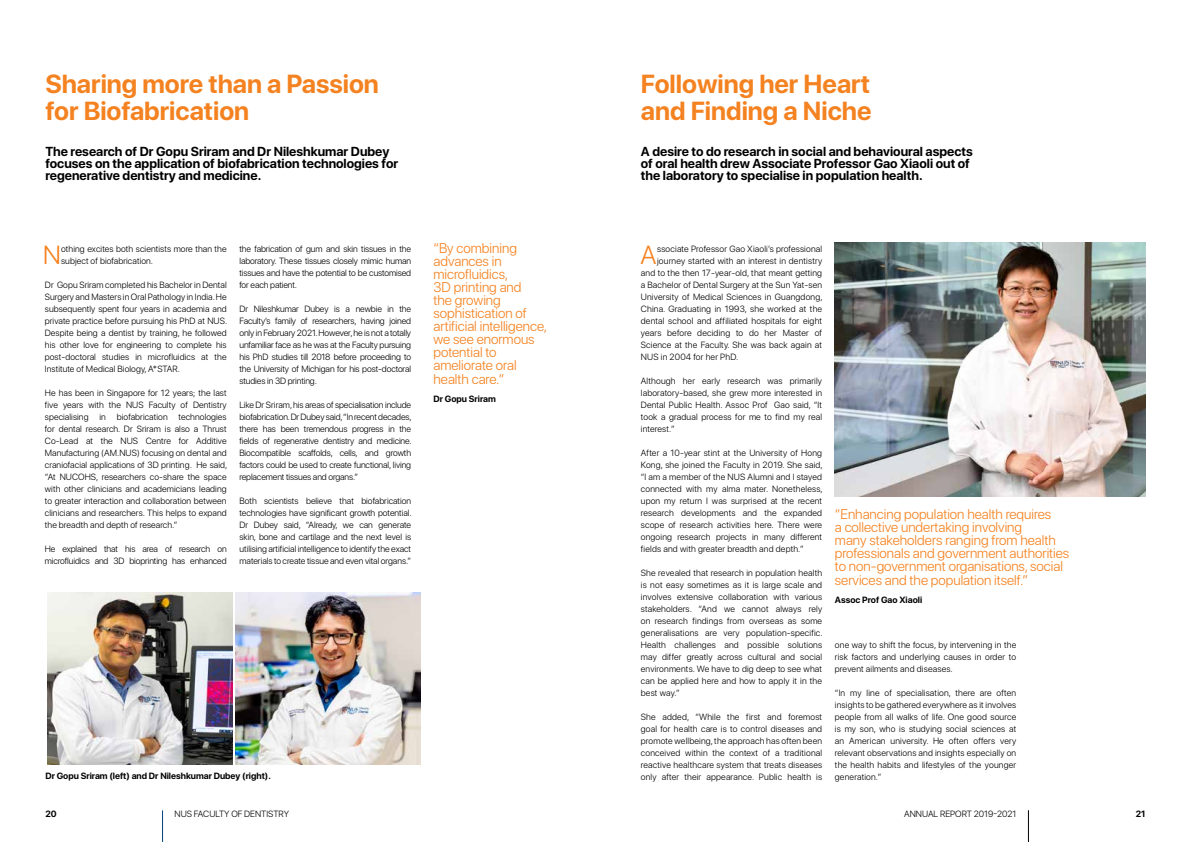
<style>
.page{position:relative;width:1191px;height:842px;background:#fff}
.page>*{position:absolute;margin:0;border:0;box-sizing:border-box;transform-origin:0 0}
.t1{font:700 26px/27px "SF Pro Display";color:#f58220}
.t2{font:300 26px "SF Pro Display";color:#f58220}
.t3{font:300 14px/13.1px "SF Pro Display";color:#f58220}
.t4{font:700 13px/12px "SF Pro Display";color:#000}
.t5{font:300 9px/12px "SF Pro Display";letter-spacing:.02em;color:#000;text-align:justify}
.t6{font:700 9px "SF Pro Display";color:#000}
.t7{font:300 9px/12px "SF Pro Display";letter-spacing:-.01em;color:#000}
.t8{font:300 9px "SF Pro Display";color:#000}
</style>
<div class="page">
<hr style="left:162px;top:810px;width:1px;height:32px;background:#004282">
<hr style="left:1028px;top:810px;width:1px;height:32px;background:#000">
<img style="left:47px;top:592px;width:185px;height:172px">
<img style="left:236px;top:592px;width:185px;height:172px">
<img style="left:835px;top:242px;width:310px;height:254px">
<h1 class="t1" style="left:45px;top:70px;width:335px">Sharing more than a Passion for Biofabrication</h1>
<h3 class="t4" style="left:45px;top:146px;width:354px">The research of Dr Gopu Sriram and Dr Nileshkumar Dubey focuses on the application of biofabrication technologies for regenerative dentistry and medicine.</h3>
<h1 class="t1" style="left:641px;top:70px;width:232px">Following her Heart and Finding a Niche</h1>
<h3 class="t4" style="left:641px;top:146px;width:333px">A desire to do research in social and behavioural aspects of oral health drew Associate Professor Gao Xiaoli out of the laboratory to specialise in population health.</h3>
<h2 class="t3" style="left:433px;top:242px;width:115px">“By combining advances in microfluidics,<br>3D printing and<br>the growing sophistication of artificial intelligence, we see enormous potential to ameliorate oral health care.”</h2>
<p class="t6" style="left:433px;top:393px;width:64px">Dr Gopu Sriram</p>
<h1 class="t2" style="left:640px;top:236px;width:18px">A</h1>
<p class="t5" style="left:657px;top:243px;width:166px">ssociate Professor Gao Xiaoli’s professional</p>
<p class="t5" style="left:239px;top:243px;width:173px">the fabrication of gum and skin tissues in the laboratory. These tissues closely mimic human tissues and have the potential to be customised for each patient.</p>
<p class="t5" style="left:239px;top:303px;width:173px">Dr Nileshkumar Dubey is a newbie in the Faculty’s family of researchers, having joined only in February 2021. However, he is not a totally unfamiliar face as he was at the Faculty pursuing his PhD studies till 2018 before proceeding to the University of Michigan for his post-doctoral studies in 3D printing.</p>
<p class="t5" style="left:239px;top:399px;width:174px">Like Dr Sriram, his areas of specialisation include biofabrication. Dr Dubey said, “In recent decades, there has been tremendous progress in the fields of regenerative dentistry and medicine.<br>Biocompatible scaffolds, cells, and growth factors could be used to create functional, living replacement tissues and organs.”</p>
<p class="t5" style="left:239px;top:495px;width:174px">Both scientists believe that biofabrication technologies have significant growth potential.<br>Dr Dubey said, “Already, we can generate skin, bone and cartilage and the next level is utilising artificial intelligence to identify the exact materials to create tissue and even vital organs.”</p>
<h1 class="t2" style="left:43px;top:236px;width:19px">N</h1>
<p class="t5" style="left:61px;top:243px;width:167px">othing excites both scientists more than the subject of biofabrication.</p>
<p class="t5" style="left:45px;top:279px;width:184px">Dr Gopu Sriram completed his Bachelor in Dental Surgery and Masters in Oral Pathology in India. He subsequently spent four years in academia and private practice before pursuing his PhD at NUS.<br>Despite being a dentist by training, he followed his other love for engineering to complete his post-doctoral studies in microfluidics at the Institute of Medical Biology, A*STAR.</p>
<p class="t5" style="left:45px;top:387px;width:184px">He has been in Singapore for 12 years; the last five years with the NUS Faculty of Dentistry specialising in biofabrication technologies for dental research. Dr Sriram is also a Thrust Co-Lead at the NUS Centre for Additive Manufacturing (AM.NUS) focusing on dental and craniofacial applications of 3D printing. He said, “At NUCOHS, researchers co-share the space with other clinicians and academicians leading to greater interaction and collaboration between clinicians and researchers. This helps to expand the breadth and depth of research.”</p>
<p class="t7" style="left:45px;top:543px;width:183px">He explained that his area of research on microfluidics and 3D bioprinting has enhanced</p>
<p class="t5" style="left:657px;top:255px;width:167px">journey started with an interest in dentistry</p>
<p class="t5" style="left:641px;top:267px;width:183px">and to the then 17-year-old, that meant getting</p>
<p class="t5" style="left:641px;top:279px;width:183px">a Bachelor of Dental Surgery at the Sun Yat-sen</p>
<p class="t5" style="left:641px;top:291px;width:183px">University of Medical Sciences in Guangdong,</p>
<p class="t5" style="left:641px;top:303px;width:183px">China. Graduating in 1993, she worked at the</p>
<p class="t5" style="left:641px;top:315px;width:183px">dental school and affiliated hospitals for eight</p>
<p class="t5" style="left:641px;top:327px;width:183px">years before deciding to do her Master of</p>
<p class="t5" style="left:641px;top:339px;width:183px">Science at the Faculty. She was back again at</p>
<p class="t5" style="left:641px;top:351px;width:99px">NUS in 2004 for her PhD.</p>
<p class="t5" style="left:641px;top:375px;width:183px">Although her early research was primarily laboratory-based, she grew more interested in Dental Public Health. Assoc Prof Gao said, “It took a gradual process for me to find my real interest.”</p>
<p class="t5" style="left:641px;top:447px;width:183px">After a 10-year stint at the University of Hong Kong, she joined the Faculty in 2019. She said, “I am a member of the NUS Alumni and I stayed connected with my alma mater. Nonetheless, upon my return I was surprised at the recent research developments and the expanded scope of research activities here. There were ongoing research projects in many different fields and with greater breadth and depth.”</p>
<p class="t5" style="left:641px;top:567px;width:183px">She revealed that research in population health is not easy sometimes as it is large scale and involves extensive collaboration with various stakeholders. “And we cannot always rely on research findings from overseas as some generalisations are very population-specific.<br>Health challenges and possible solutions may differ greatly across cultural and social environments. We have to dig deep to see what can be applied here and how to apply it in the best way.”</p>
<p class="t5" style="left:641px;top:711px;width:183px">She added, “While the first and foremost goal for health care is to control diseases and promote wellbeing, the approach has often been conceived within the context of a traditional reactive healthcare system that treats diseases only after their appearance. Public health is</p>
<p class="t3" style="left:835px;top:508px;width:236px">“Enhancing population health requires<br>a collective undertaking involving<br>many stakeholders ranging from health professionals and government authorities to non-government organisations, social services and the population itself.”</p>
<p class="t6" style="left:835px;top:595px;width:89px">Assoc Prof Gao Xiaoli</p>
<p class="t5" style="left:835px;top:639px;width:183px">one way to shift the focus, by intervening in the risk factors and underlying causes in order to prevent ailments and diseases.</p>
<p class="t5" style="left:835px;top:687px;width:183px">“In my line of specialisation, there are often insights to be gathered everywhere as it involves people from all walks of life. One good source is my son, who is studying social sciences at an American university. He often offers very relevant observations and insights especially on the health habits and lifestyles of the younger</p>
<p class="t6" style="left:45px;top:770px;width:227px">Dr Gopu Sriram (left) and Dr Nileshkumar Dubey (right).</p>
<p class="t5" style="left:835px;top:771px;width:48px">generation.”</p>
<p class="t6" style="left:45px;top:808px;width:13px">20</p>
<p class="t8" style="left:174px;top:807px;width:116px">NUS FACULTY OF DENTISTRY</p>
<p class="t8" style="left:904px;top:807px;width:114px">ANNUAL REPORT 2019-2021</p>
<p class="t6" style="left:1135px;top:808px;width:11px">21</p>
</div>
